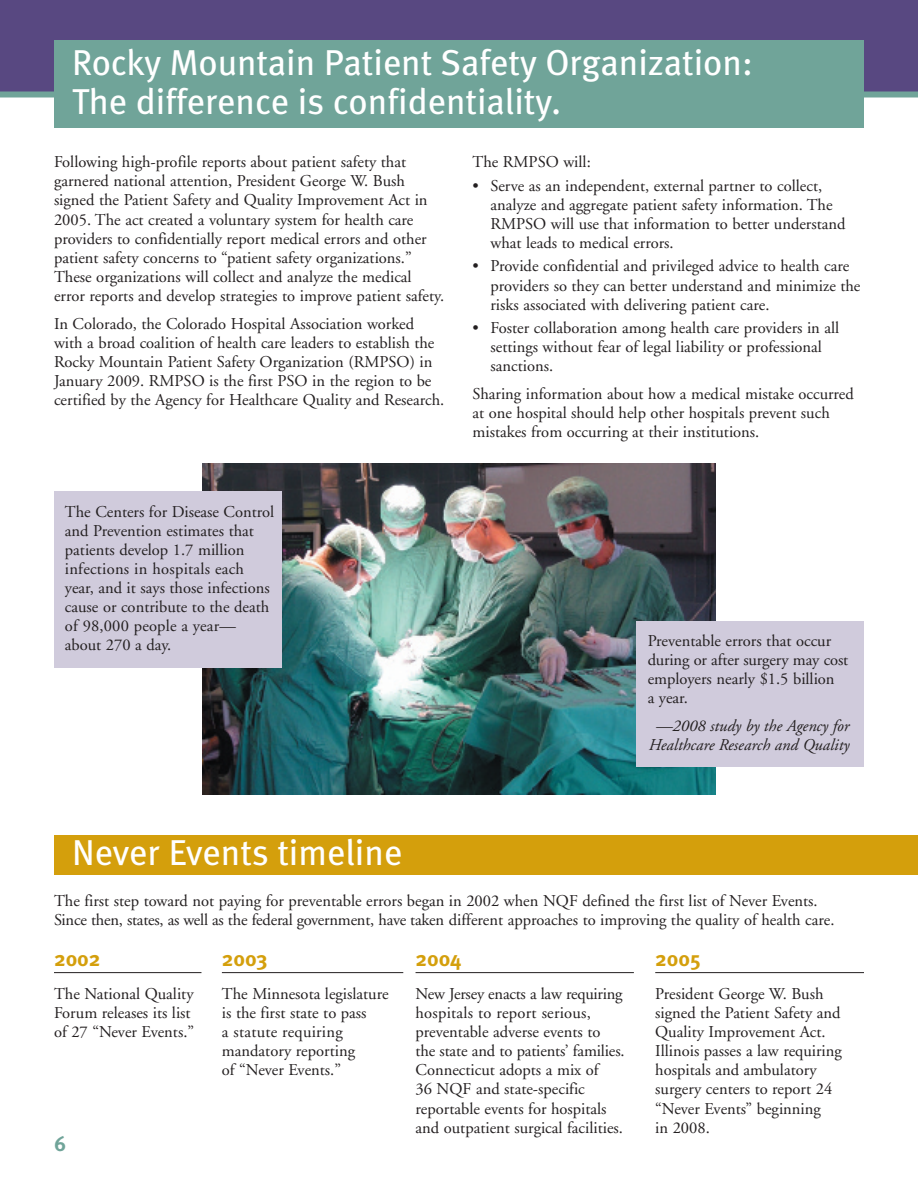
<style>
.page{position:relative;width:918px;height:1188px;background:#fff}
.page>*{position:absolute;margin:0;border:0;box-sizing:border-box;transform-origin:0 0}
.t1{font:36px/39px "Meta";color:#fff}
.t2{font:700 21px "Meta";color:#d49f0c}
.t3{font:700 21px "Meta";color:#70a499}
.t4{font:16.5px/19.2px "Adobe Garamond";color:#231f20}
.t5{font:italic 16.5px/19px "Adobe Garamond";color:#231f20;text-align:center}
</style>
<div class="page">
<img style="left:202px;top:464px;width:514px;height:330px">
<div style="left:0;top:0;width:918px;height:94px;background:#584881"></div>
<div style="left:0;top:92px;width:918px;height:6px;background:#70a499"></div>
<div style="left:54px;top:41px;width:810px;height:87px;background:#70a499"></div>
<div style="left:54px;top:835px;width:864px;height:39px;background:#d49f0c"></div>
<div style="left:54px;top:492px;width:227px;height:176px;background:#d0cbdc"></div>
<div style="left:637px;top:621px;width:227px;height:146px;background:#d0cbdc"></div>
<hr style="left:54px;top:972px;width:147px;height:1px;background:#231f20">
<hr style="left:222px;top:972px;width:181px;height:1px;background:#231f20">
<hr style="left:416px;top:972px;width:218px;height:1px;background:#231f20">
<hr style="left:655px;top:972px;width:209px;height:1px;background:#231f20">
<h1 class="t1" style="left:72px;top:43px;width:682px">Rocky Mountain Patient Safety Organization:<br>The difference is confidentiality.</h1>
<p class="t4" style="left:54px;top:153px;width:392px">Following high-profile reports about patient safety that garnered national attention, President George W. Bush signed the Patient Safety and Quality Improvement Act in 2005. The act created a voluntary system for health care providers to confidentially report medical errors and other patient safety concerns to “patient safety organizations.” These organizations will collect and analyze the medical error reports and develop strategies to improve patient safety.</p>
<p class="t4" style="left:54px;top:314px;width:392px">In Colorado, the Colorado Hospital Association worked with a broad coalition of health care leaders to establish the Rocky Mountain Patient Safety Organization (RMPSO) in January 2009. RMPSO is the first PSO in the region to be certified by the Agency for Healthcare Quality and Research.</p>
<p class="t4" style="left:65px;top:502px;width:211px">The Centers for Disease Control and Prevention estimates that patients develop 1.7 million infections in hospitals each year, and it says those infections cause or contribute to the death of 98,000 people a year— about 270 a day.</p>
<p class="t4" style="left:472px;top:153px;width:120px">The RMPSO will:</p>
<p class="t4" style="left:490px;top:176px;width:357px;text-indent:-18px">• Serve as an independent, external partner to collect, analyze and aggregate patient safety information. The RMPSO will use that information to better understand what leads to medical errors.</p>
<p class="t4" style="left:490px;top:257px;width:372px;text-indent:-18px">• Provide confidential and privileged advice to health care providers so they can better understand and minimize the risks associated with delivering patient care.</p>
<p class="t4" style="left:490px;top:319px;width:350px;text-indent:-18px">• Foster collaboration among health care providers in all settings without fear of legal liability or professional sanctions.</p>
<p class="t4" style="left:472px;top:385px;width:383px">Sharing information about how a medical mistake occurred at one hospital should help other hospitals prevent such mistakes from occurring at their institutions.</p>
<p class="t4" style="left:648px;top:631px;width:202px">Preventable errors that occur during or after surgery may cost employers nearly $1.5 billion<br>a year.</p>
<p class="t5" style="left:648px;top:717px;width:202px">—2008 study by the Agency for<br>Healthcare Research and Quality</p>
<h1 class="t1" style="left:72px;top:832px;width:332px">Never Events timeline</h1>
<p class="t4" style="left:54px;top:892px;width:782px">The first step toward not paying for preventable errors began in 2002 when NQF defined the first list of Never Events.<br>Since then, states, as well as the federal government, have taken different approaches to improving the quality of health care.</p>
<p class="t2" style="left:54px;top:946px;width:48px">2002</p>
<p class="t4" style="left:54px;top:985px;width:142px">The National Quality<br>Forum releases its list of 27 “Never Events.”</p>
<p class="t2" style="left:222px;top:946px;width:47px">2003</p>
<p class="t4" style="left:222px;top:985px;width:168px">The Minnesota legislature is the first state to pass<br>a statute requiring mandatory reporting<br>of “Never Events.”</p>
<p class="t2" style="left:416px;top:946px;width:47px">2004</p>
<p class="t4" style="left:416px;top:985px;width:211px">New Jersey enacts a law requiring hospitals to report serious, preventable adverse events to<br>the state and to patients’ families.<br>Connecticut adopts a mix of<br>36 NQF and state-specific reportable events for hospitals and outpatient surgical facilities.</p>
<p class="t2" style="left:655px;top:946px;width:47px">2005</p>
<p class="t4" style="left:655px;top:985px;width:188px">President George W. Bush signed the Patient Safety and<br>Quality Improvement Act.<br>Illinois passes a law requiring hospitals and ambulatory surgery centers to report 24 “Never Events” beginning<br>in 2008.</p>
<p class="t3" style="left:54px;top:1131px;width:14px">6</p>
</div>
